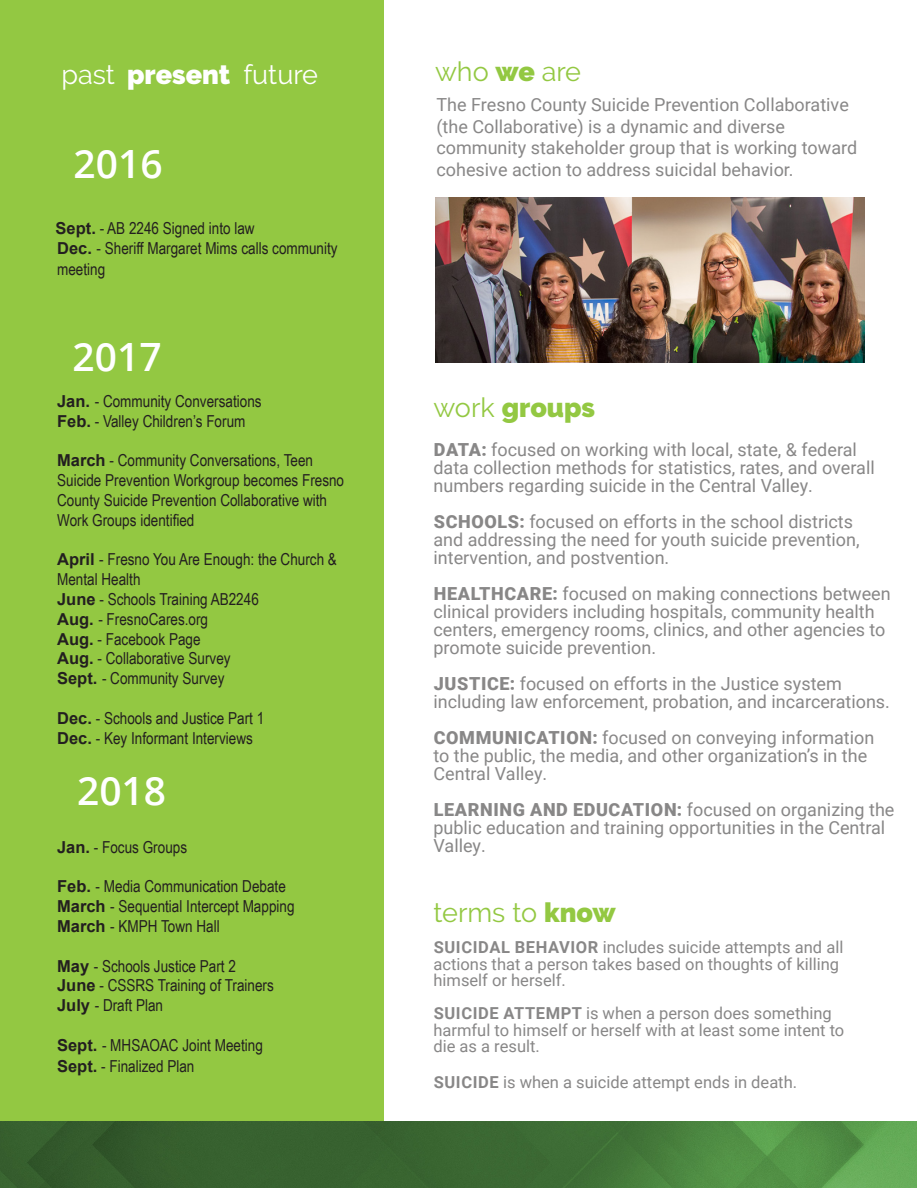
<style>
.page{position:relative;width:918px;height:1188px;background:#fff}
.page>*{position:absolute;margin:0;border:0;box-sizing:border-box;transform-origin:0 0}
.Big_Title{font:600 39px "Open Sans";color:#fff}
.t1{font:27px "Raleway";color:#93c842}
.t2{font:27px "Raleway";color:#fff}
.t3{font:900 27px "Raleway";color:#93c842}
.t4{font:18px/18px "Roboto";color:#888787}
.t5{font:16.5px/19.8px "Arial Narrow";color:#231f20}
.t6{font:16.5px/16.5px "Roboto";color:#888787}
.s1{font-weight:900}
.s2{font-family:"Arial";font-weight:700}
.s3{font-weight:400}
.s4{font-weight:700}
</style>
<div class="page">
<div style="left:0;top:0;width:383px;height:1141px;background:#93c842"></div>
<img style="left:0;top:1122px;width:916px;height:66px">
<img style="left:435px;top:198px;width:429px;height:165px">
<p class="t2" style="left:61px;top:59px;width:258px">past <span class="s1">present</span> future</p>
<p class="Big_Title" style="left:74px;top:137px;width:91px">2016</p>
<p class="t5" style="left:56px;top:218px;width:201px"><span class="s2">Sept.</span> - AB 2246 Signed into law</p>
<p class="t5" style="left:57px;top:236px;width:282px;line-height:21.6px"><span class="s2">Dec.</span> - Sheriff Margaret Mims calls community meeting</p>
<p class="Big_Title" style="left:73px;top:330px;width:91px">2017</p>
<p class="t5" style="left:57px;top:391px;width:206px"><span class="s2">Jan.</span> - Community Conversations</p>
<p class="t5" style="left:57px;top:411px;width:190px"><span class="s2">Feb.</span> - Valley Children’s Forum</p>
<p class="t5" style="left:57px;top:450px;width:289px"><span class="s2">March</span> - Community Conversations, Teen Suicide Prevention Workgroup becomes Fresno County Suicide Prevention Collaborative with Work Groups identified</p>
<p class="t5" style="left:57px;top:549px;width:281px"><span class="s2">April</span> - Fresno You Are Enough: the Church &amp;<br>Mental Health</p>
<p class="t5" style="left:57px;top:589px;width:203px"><span class="s2">June</span> - Schools Training AB2246</p>
<p class="t5" style="left:57px;top:609px;width:153px"><span class="s2">Aug.</span> - FresnoCares.org</p>
<p class="t5" style="left:57px;top:628px;width:145px"><span class="s2">Aug.</span> - Facebook Page</p>
<p class="t5" style="left:57px;top:648px;width:175px"><span class="s2">Aug.</span> - Collaborative Survey</p>
<p class="t5" style="left:57px;top:668px;width:169px"><span class="s2">Sept.</span> - Community Survey</p>
<p class="t5" style="left:57px;top:708px;width:209px"><span class="s2">Dec.</span> - Schools and Justice Part 1</p>
<p class="t5" style="left:57px;top:727px;width:197px"><span class="s2">Dec.</span> - Key Informant Interviews</p>
<p class="Big_Title" style="left:77px;top:764px;width:91px">2018</p>
<p class="t5" style="left:57px;top:836px;width:132px"><span class="s2">Jan.</span> - Focus Groups</p>
<p class="t5" style="left:57px;top:876px;width:230px"><span class="s2">Feb.</span> - Media Communication Debate</p>
<p class="t5" style="left:57px;top:896px;width:239px"><span class="s2">March</span> - Sequential Intercept Mapping</p>
<p class="t5" style="left:57px;top:916px;width:164px"><span class="s2">March</span> - KMPH Town Hall</p>
<p class="t5" style="left:57px;top:955px;width:180px"><span class="s2">May</span> - Schools Justice Part 2</p>
<p class="t5" style="left:57px;top:975px;width:218px"><span class="s2">June</span> - CSSRS Training of Trainers</p>
<p class="t5" style="left:57px;top:995px;width:108px"><span class="s2">July</span> - Draft Plan</p>
<p class="t5" style="left:57px;top:1034px;width:207px"><span class="s2">Sept.</span> - MHSAOAC Joint Meeting</p>
<p class="t5" style="left:57px;top:1056px;width:139px"><span class="s2">Sept.</span> - Finalized Plan</p>
<p class="t1" style="left:435px;top:56px;width:148px">who <span class="s1">we</span> are</p>
<p class="t4" style="left:436px;top:93px;width:422px;line-height:21.6px">The Fresno County Suicide Prevention Collaborative (the Collaborative) is a dynamic and diverse community stakeholder group that is working toward cohesive action to address suicidal behavior.</p>
<p class="t3" style="left:434px;top:392px;width:163px"><span class="s3">work</span> groups</p>
<p class="t4" style="left:434px;top:440px;width:443px"><span class="s1">DATA:</span> focused on working with local, state, &amp; federal data collection methods for statistics, rates, and overall numbers regarding suicide in the Central Valley.</p>
<p class="t4" style="left:434px;top:512px;width:428px"><span class="s1">SCHOOLS:</span> focused on efforts in the school districts and addressing the need for youth suicide prevention, intervention, and postvention.</p>
<p class="t4" style="left:434px;top:584px;width:459px"><span class="s1">HEALTHCARE:</span> focused on making connections between clinical providers including hospitals, community health centers, emergency rooms, clinics, and other agencies to promote suicide prevention.</p>
<p class="t4" style="left:434px;top:674px;width:458px"><span class="s1">JUSTICE:</span> focused on efforts in the Justice system including law enforcement, probation, and incarcerations.</p>
<p class="t4" style="left:434px;top:728px;width:442px"><span class="s1">COMMUNICATION:</span> focused on conveying information to the public, the media, and other organization’s in the<br>Central Valley.</p>
<p class="t4" style="left:434px;top:800px;width:463px"><span class="s1">LEARNING AND EDUCATION:</span> focused on organizing the public education and training opportunities in the Central<br>Valley.</p>
<p class="t1" style="left:434px;top:897px;width:184px">terms to <span class="s1">know</span></p>
<p class="t6" style="left:434px;top:938px;width:411px"><span class="s4">SUICIDAL BEHAVIOR</span> includes suicide attempts and all actions that a person takes based on thoughts of killing himself or herself.</p>
<p class="t6" style="left:434px;top:1004px;width:412px"><span class="s4">SUICIDE ATTEMPT</span> is when a person does something harmful to himself or herself with at least some intent to die as a result.</p>
<p class="t6" style="left:434px;top:1074px;width:365px"><span class="s4">SUICIDE</span> is when a suicide attempt ends in death.</p>
</div>
